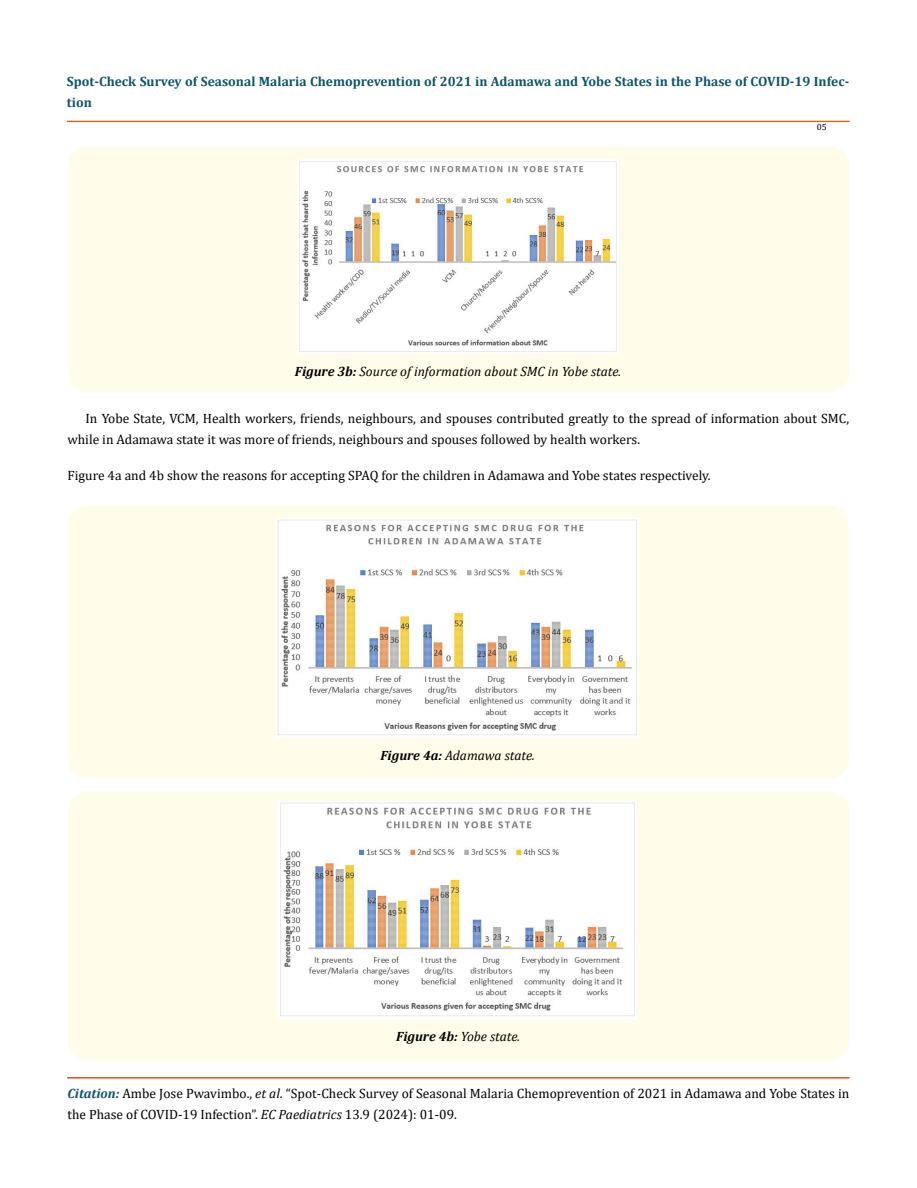
<style>
.page{position:relative;width:917px;height:1188px;background:#fff}
.page>*{position:absolute;margin:0;border:0;box-sizing:border-box;transform-origin:0 0}
.t1{font:13.5px/21px "Cambria";color:#000}
.t2{font:700 13.5px/21px "Cambria";color:#0e546a}
.t3{font:italic 13.5px "Cambria";color:#000}
.t4{font:9px "Cambria";color:#000}
.s1{font-weight:700}
.s2{font-weight:700;font-style:italic;color:#0e546a}
.s3{font-style:italic}
</style>
<div class="page">
<div style="left:67px;top:121px;width:782px;height:1px;border:1px solid #e05d1a"></div>
<div style="left:67px;top:147px;width:782px;height:245px;background:#fffde9;border-radius:19px"></div>
<img style="left:298px;top:159px;width:320px;height:194px">
<div style="left:67px;top:506px;width:781px;height:273px;background:#fffde9;border-radius:19px"></div>
<img style="left:276px;top:518px;width:362px;height:220px">
<div style="left:68px;top:792px;width:781px;height:268px;background:#fffde9;border-radius:19px"></div>
<img style="left:279px;top:802px;width:357px;height:217px">
<p class="t2" style="left:67px;top:71px;width:783px">Spot-Check Survey of Seasonal Malaria Chemoprevention of 2021 in Adamawa and Yobe States in the Phase of COVID-19 Infec&shy;tion</p>
<p class="t4" style="left:816px;top:121px;width:11px">05</p>
<p class="t3" style="left:295px;top:362px;width:328px"><span class="s1">Figure 3b:</span> Source of information about SMC in Yobe state.</p>
<p class="t1" style="left:68px;top:408px;width:783px;text-indent:18px">In Yobe State, VCM, Health workers, friends, neighbours, and spouses contributed greatly to the spread of information about SMC, while in Adamawa state it was more of friends, neighbours and spouses followed by health workers.</p>
<p class="t1" style="left:68px;top:465px;width:644px">Figure 4a and 4b show the reasons for accepting SPAQ for the children in Adamawa and Yobe states respectively.</p>
<p class="t3" style="left:380px;top:745px;width:156px"><span class="s1">Figure 4a:</span> Adamawa state.</p>
<p class="t3" style="left:396px;top:1027px;width:126px"><span class="s1">Figure 4b:</span> Yobe state.</p>
<p class="t1" style="left:68px;top:1083px;width:783px"><span class="s2">Citation:</span> Ambe Jose Pwavimbo., <span class="s3">et al</span>. “Spot-Check Survey of Seasonal Malaria Chemoprevention of 2021 in Adamawa and Yobe States in the Phase of COVID-19 Infection”. <span class="s3">EC Paediatrics</span> 13.9 (2024): 01-09.</p>
</div>
